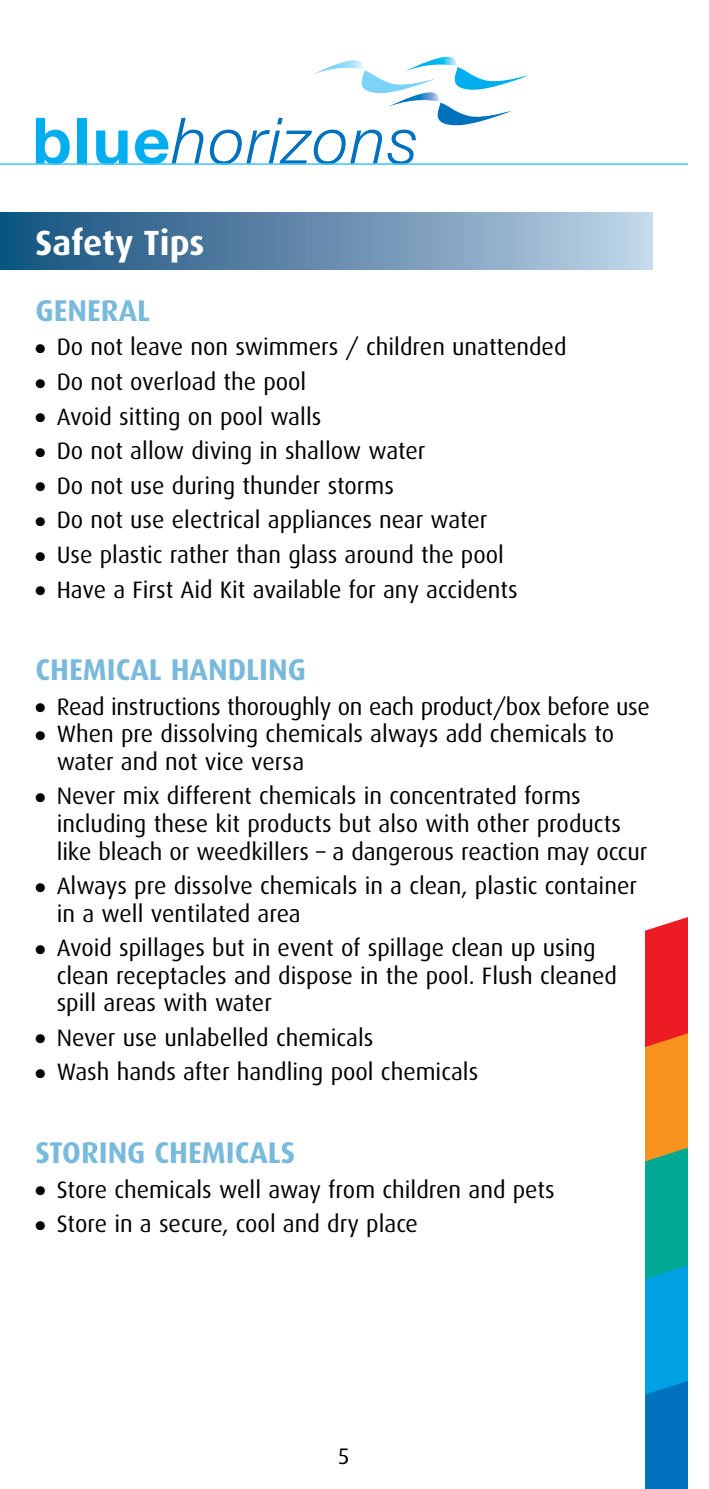
<style>
.page{position:relative;width:709px;height:1489px;background:#fff}
.page>*{position:absolute;margin:0;border:0;box-sizing:border-box;transform-origin:0 0}
.t1{font:700 35px "Dax";color:#fff}
.t2{font:700 30px "Dax";color:#79badc}
.t3{font:23.75px/27.5px "Dax";color:#000}
.t4{font:22.5px "Dax";color:#000}
</style>
<div class="page">
<div style="left:0;top:213px;width:652px;height:56px;background:linear-gradient(to right,#114e7c,#bfd1e5)"></div>
<svg style="left:36px;top:118px;width:34px;height:45px"></svg>
<div style="left:78px;top:118px;width:9px;height:46px;background:#00aeef"></div>
<svg style="left:96px;top:130px;width:32px;height:33px"></svg>
<svg style="left:135px;top:118px;width:68px;height:45px"></svg>
<svg style="left:210px;top:56px;width:319px;height:107px"></svg>
<hr style="left:0;top:163px;width:687px;height:2px;background:#44c8f5">
<svg style="left:645px;top:917px;width:42px;height:571px;background:#647d7e"></svg>
<h1 class="t1" style="left:35px;top:223px;width:171px">Safety Tips</h1>
<p class="t2" style="left:35px;top:293px;width:116px">GENERAL</p>
<p class="t3" style="left:35px;top:334px;width:532px">● Do not leave non swimmers / children unattended</p>
<p class="t3" style="left:35px;top:368px;width:272px">● Do not overload the pool</p>
<p class="t3" style="left:35px;top:403px;width:287px">● Avoid sitting on pool walls</p>
<p class="t3" style="left:35px;top:437px;width:391px">● Do not allow diving in shallow water</p>
<p class="t3" style="left:35px;top:472px;width:360px">● Do not use during thunder storms</p>
<p class="t3" style="left:35px;top:506px;width:453px">● Do not use electrical appliances near water</p>
<p class="t3" style="left:35px;top:541px;width:470px">● Use plastic rather than glass around the pool</p>
<p class="t3" style="left:35px;top:576px;width:483px">● Have a First Aid Kit available for any accidents</p>
<p class="t2" style="left:35px;top:653px;width:272px">CHEMICAL HANDLING</p>
<p class="t3" style="left:35px;top:693px;width:616px">● Read instructions thoroughly on each product/box before use</p>
<p class="t3" style="left:57px;top:720px;width:559px;text-indent:-21px">● When pre dissolving chemicals always add chemicals to water and not vice versa</p>
<p class="t3" style="left:57px;top:782px;width:592px;text-indent:-21px">● Never mix different chemicals in concentrated forms including these kit products but also with other products like bleach or weedkillers – a dangerous reaction may occur</p>
<p class="t3" style="left:57px;top:872px;width:582px;text-indent:-21px">● Always pre dissolve chemicals in a clean, plastic container in a well ventilated area</p>
<p class="t3" style="left:57px;top:934px;width:562px;text-indent:-21px">● Avoid spillages but in event of spillage clean up using clean receptacles and dispose in the pool. Flush cleaned spill areas with water</p>
<p class="t3" style="left:35px;top:1024px;width:339px">● Never use unlabelled chemicals</p>
<p class="t3" style="left:35px;top:1058px;width:444px">● Wash hands after handling pool chemicals</p>
<p class="t2" style="left:35px;top:1135px;width:261px">STORING CHEMICALS</p>
<p class="t3" style="left:35px;top:1175px;width:521px">● Store chemicals well away from children and pets</p>
<p class="t3" style="left:35px;top:1210px;width:384px">● Store in a secure, cool and dry place</p>
<p class="t4" style="left:338px;top:1443px;width:13px">5</p>
</div>
